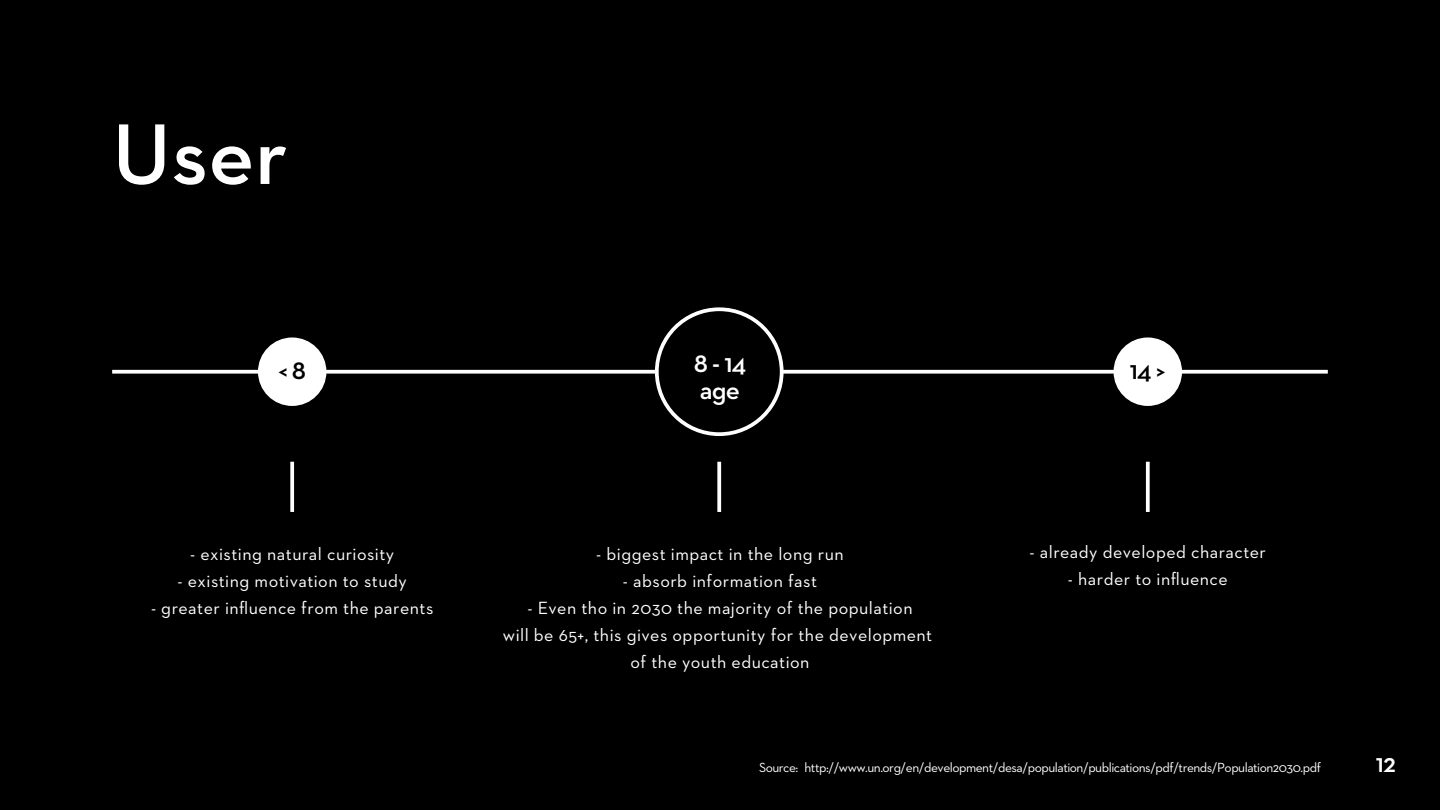
<style>
.page{position:relative;width:1440px;height:810px;background:#000}
.page>*{position:absolute;margin:0;border:0;box-sizing:border-box;transform-origin:0 0}
.t1{font:600 87.6px "Neutraface 2 Text";color:#fff}
.t2{font:600 27px/27px "Neutraface 2 Text";letter-spacing:-.035em;color:#fff}
.t3{font:600 27px "Neutraface 2 Text";color:#000}
.t4{font:18px/27px "Neutraface 2 Text";letter-spacing:.025em;color:#fff;text-align:center}
.t5{font:13.5px "Neutraface 2 Text";letter-spacing:-.035em;color:#fff}
</style>
<div class="page">
<div style="left:655px;top:307px;width:129px;height:129px;border:4px solid #fff;border-radius:50%"></div>
<svg style="left:782px;top:370px;width:546px;height:4px;background:#e5e5e5"></svg>
<svg style="left:112px;top:370px;width:543px;height:4px;background:#e5e5e5"></svg>
<svg style="left:717px;top:462px;width:4px;height:50px"></svg>
<div style="left:1114px;top:338px;width:68px;height:68px;background:#fff;border-radius:50%"></div>
<div style="left:258px;top:338px;width:68px;height:68px;background:#fff;border-radius:50%"></div>
<svg style="left:290px;top:462px;width:4px;height:50px"></svg>
<svg style="left:1146px;top:462px;width:4px;height:50px"></svg>
<h1 class="t1" style="left:112px;top:99px;width:177px">User</h1>
<h2 class="t2" style="left:694px;top:349px;width:54px">8 - 14 age</h2>
<h2 class="t3" style="left:278px;top:353px;width:30px">&lt; 8</h2>
<h2 class="t3" style="left:1130px;top:353px;width:37px">14 &gt;</h2>
<p class="t4" style="left:190px;top:540px;width:205px">- existing natural curiosity</p>
<p class="t4" style="left:178px;top:567px;width:231px">- existing motivation to study</p>
<p class="t4" style="left:151px;top:594px;width:284px">- greater influence from the parents</p>
<p class="t4" style="left:596px;top:540px;width:249px">- biggest impact in the long run</p>
<p class="t4" style="left:623px;top:567px;width:196px">- absorb information fast</p>
<p class="t4" style="left:503px;top:594px;width:431px">- Even tho in 2030 the majority of the population<br>will be 65+, this gives opportunity for the development of the youth education</p>
<p class="t4" style="left:1030px;top:538px;width:238px">- already developed character</p>
<p class="t4" style="left:1068px;top:565px;width:161px">- harder to influence</p>
<p class="t5" style="left:759px;top:759px;width:563px">Source: http://www.un.org/en/development/desa/population/publications/pdf/trends/Population2030.pdf</p>
<h2 class="t2" style="left:1376px;top:749px;width:22px">12</h2>
</div>
